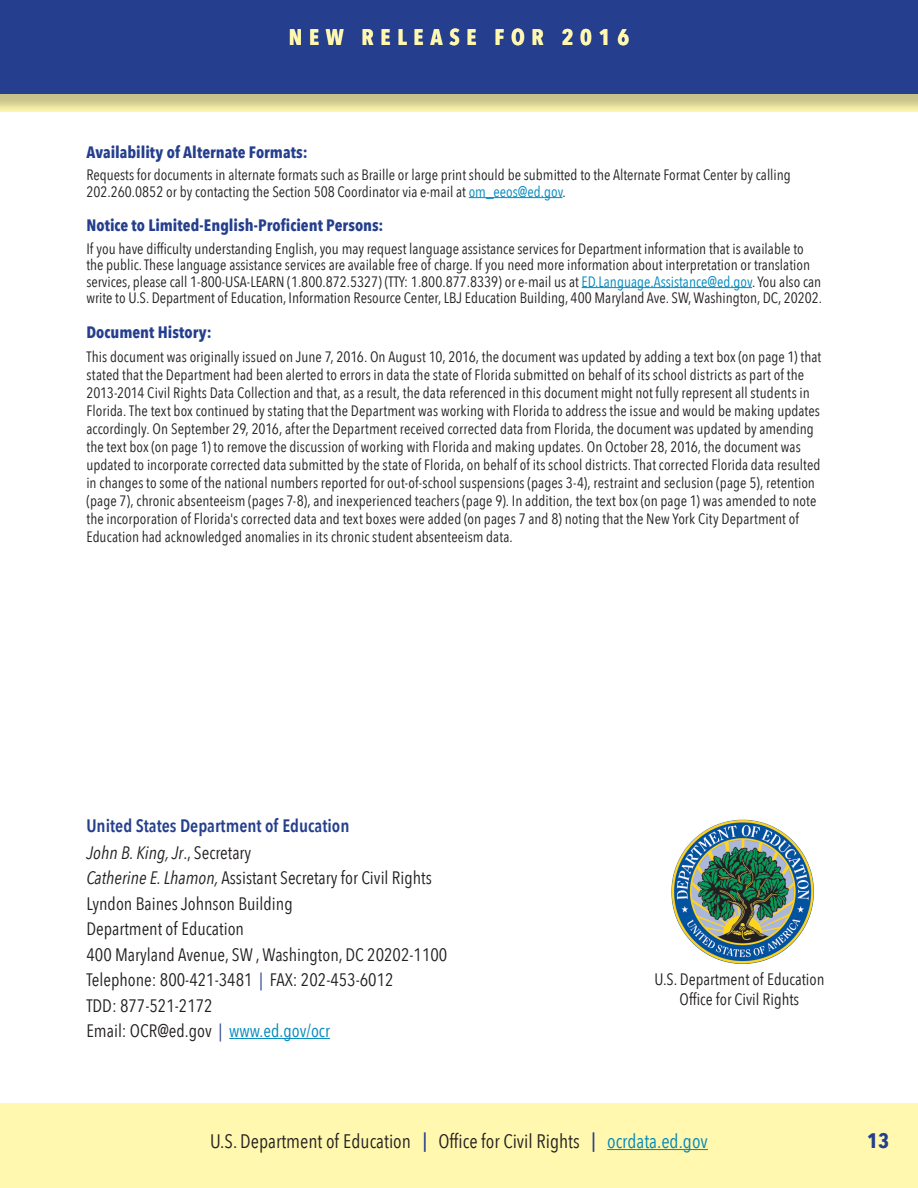
<style>
.page{position:relative;width:918px;height:1188px;background:#fff}
.page>*{position:absolute;margin:0;border:0;box-sizing:border-box;transform-origin:0 0}
.t1{font:700 22.5px "Avenir Next Condensed";letter-spacing:.3em;color:#fff8ae}
.t2{font:700 21px "Avenir Next Condensed";color:#253f8e}
.t3{font:19.5px "Avenir Next Condensed";color:#231f20}
.t4{font:18px/25.7px "Avenir Next Condensed";color:#231f20}
.t5{font:700 16.5px "Avenir Next Condensed";color:#253f8e}
.t6{font:16.5px/19.8px "Avenir Next Condensed";color:#231f20;text-align:center}
.t7{font:15px/18px "Avenir Next Condensed";color:#231f20}
.s1{color:#0088bc}
.s2{font-weight:600;color:#253f8e}
.s3{font-style:italic}
.s4{color:#253f8e}
.s5{font-weight:500;color:#253f8e}
</style>
<div class="page">
<div style="left:0;top:1103px;width:918px;height:85px;background:#fff8ae"></div>
<hr style="left:607px;top:1149px;width:101px;height:1px;background:#0088bc">
<div style="left:0;top:0;width:918px;height:113px;background:#231f20;opacity:.25"></div>
<div style="left:0;top:0;width:918px;height:94px;background:#253f8e"></div>
<hr style="left:229px;top:1038px;width:101px;height:1px;background:#0088bc">
<img style="left:671px;top:819px;width:143px;height:145px">
<hr style="left:469px;top:197px;width:94px;height:1px;background:#0088bc">
<hr style="left:582px;top:287px;width:170px;height:1px;background:#0088bc">
<p class="t1" style="left:289px;top:23px;width:342px">NEW RELEASE FOR 2016</p>
<h3 class="t5" style="left:86px;top:142px;width:223px">Availability of Alternate Formats:</h3>
<p class="t7" style="left:86px;top:166px;width:706px;line-height:16.5px">Requests for documents in alternate formats such as Braille or large print should be submitted to the Alternate Format Center by calling<br>202.260.0852 or by contacting the Section 508 Coordinator via e-mail at <span class="s1">om_eeos@ed.gov</span>.</p>
<h3 class="t5" style="left:86px;top:215px;width:299px">Notice to Limited-English-Proficient Persons:</h3>
<p class="t7" style="left:86px;top:239px;width:737px;line-height:16.5px">If you have difficulty understanding English, you may request language assistance services for Department information that is available to the public. These language assistance services are available free of charge. If you need more information about interpretation or translation services, please call 1-800-USA-LEARN (1.800.872.5327) (TTY: 1.800.877.8339) or e-mail us at <span class="s1">ED.Language.Assistance@ed.gov</span>. You also can write to U.S. Department of Education, Information Resource Center, LBJ Education Building, 400 Maryland Ave. SW, Washington, DC, 20202.</p>
<h3 class="t5" style="left:86px;top:322px;width:127px">Document History:</h3>
<p class="t7" style="left:86px;top:347px;width:736px">This document was originally issued on June 7, 2016. On August 10, 2016, the document was updated by adding a text box (on page 1) that stated that the Department had been alerted to errors in data the state of Florida submitted on behalf of its school districts as part of the 2013-2014 Civil Rights Data Collection and that, as a result, the data referenced in this document might not fully represent all students in Florida. The text box continued by stating that the Department was working with Florida to address the issue and would be making updates accordingly. On September 29, 2016, after the Department received corrected data from Florida, the document was updated by amending the text box (on page 1) to remove the discussion of working with Florida and making updates. On October 28, 2016, the document was updated to incorporate corrected data submitted by the state of Florida, on behalf of its school districts. That corrected Florida data resulted in changes to some of the national numbers reported for out-of-school suspensions (pages 3-4), restraint and seclusion (page 5), retention (page 7), chronic absenteeism (pages 7-8), and inexperienced teachers (page 9). In addition, the text box (on page 1) was amended to note the incorporation of Florida's corrected data and text boxes were added (on pages 7 and 8) noting that the New York City Department of Education had acknowledged anomalies in its chronic student absenteeism data.</p>
<p class="t4" style="left:86px;top:812px;width:363px"><span class="s2">United States Department of Education<br></span><span class="s3">John B. King, Jr</span>., Secretary<br><span class="s3">Catherine E. Lhamon,</span> Assistant Secretary for Civil Rights Lyndon Baines Johnson Building<br>Department of Education<br>400 Maryland Avenue, SW , Washington, DC 20202-1100<br>Telephone: 800-421-3481 <span class="s4">|</span> FAX: 202-453-6012<br>TDD: 877-521-2172<br>Email: OCR@ed.gov <span class="s4">|</span> <span class="s1">www.ed.gov/ocr</span></p>
<p class="t6" style="left:654px;top:969px;width:172px">U.S. Department of Education<br>Office for Civil Rights</p>
<p class="t3" style="left:210px;top:1125px;width:499px">U.S. Department of Education <span class="s5">|</span> Office for Civil Rights <span class="s5">|</span> <span class="s1">ocrdata.ed.gov</span></p>
<h2 class="t2" style="left:867px;top:1127px;width:24px">13</h2>
</div>
